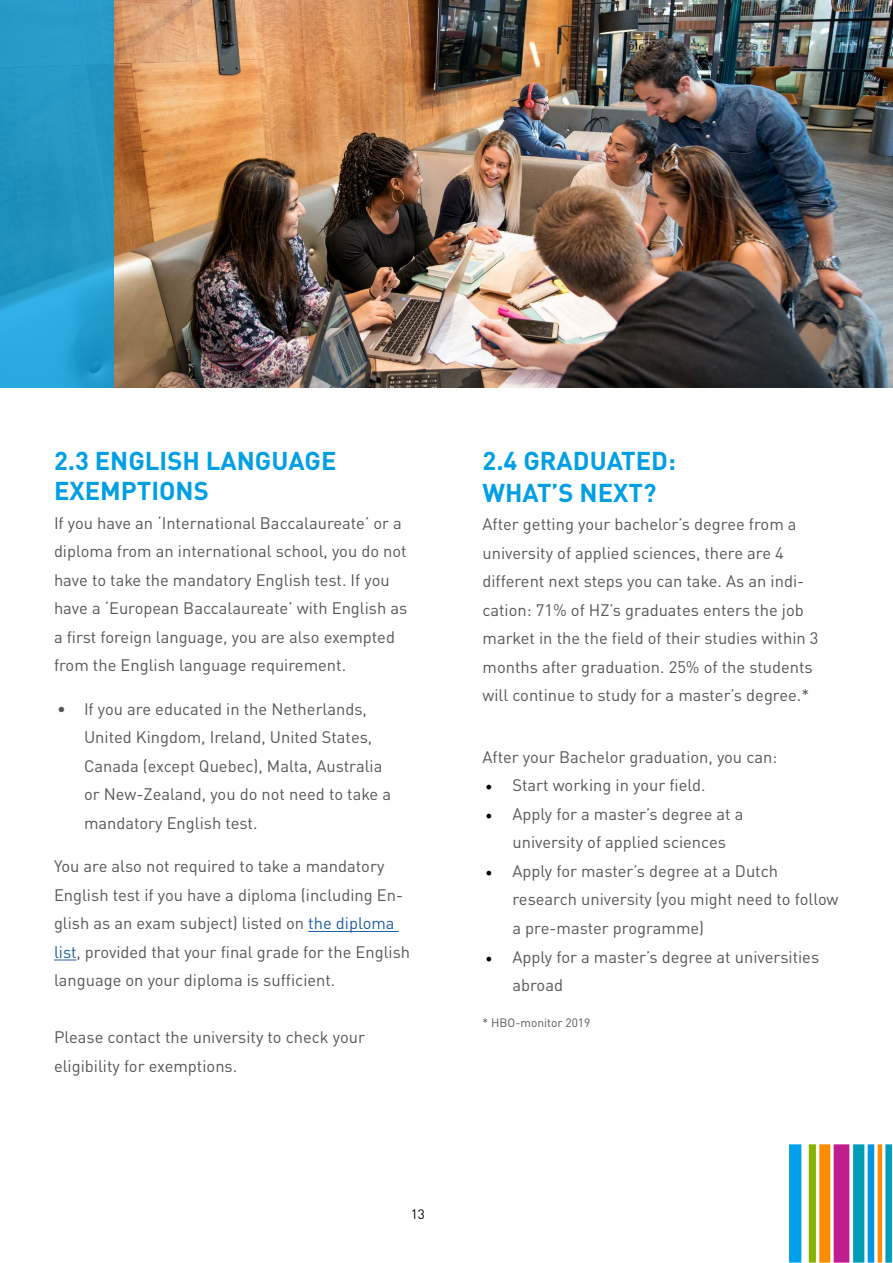
<style>
.page{position:relative;width:893px;height:1263px;background:#fff}
.page>*{position:absolute;margin:0;border:0;box-sizing:border-box;transform-origin:0 0}
.t1{font:700 25.5px/30.6px "DINOT";color:#009fe3}
.t2{font:16.5px/28.5px "DINOT";color:#555658}
.t3{font:13.5px "DINOT";color:#000}
.t4{font:12px "DINOT";color:#555658}
.s1{color:#215f9f}
.s2{font-family:"Minion Pro";font-size:18px;color:#000}
</style>
<div class="page">
<img style="left:789px;top:1144px;width:104px;height:119px">
<img style="left:0;top:0;width:893px;height:388px">
<svg style="left:0;top:0;width:114px;height:387px;fill:#2598c5"></svg>
<hr style="left:308px;top:931px;width:91px;height:1px;background:#215f9f">
<svg style="left:54px;top:959px;width:23px;height:1px"></svg>
<h1 class="t1" style="left:54px;top:444px;width:284px">2.3 ENGLISH LANGUAGE<br>EXEMPTIONS</h1>
<p class="t2" style="left:54px;top:508px;width:355px">If you have an ‘International Baccalaureate’ or a diploma from an international school, you do not have to take the mandatory English test. If you have a ‘European Baccalaureate’ with English as a first foreign language, you are also exempted from the English language requirement.</p>
<p class="t2" style="left:84px;top:694px;width:309px;text-indent:-27px">• If you are educated in the Netherlands, United Kingdom, Ireland, United States, Canada (except Quebec), Malta, Australia or New-Zealand, you do not need to take a mandatory English test.</p>
<p class="t2" style="left:54px;top:852px;width:358px">You are also not required to take a mandatory English test if you have a diploma (including En&shy;glish as an exam subject) listed on <span class="s1">the diploma list</span>, provided that your final grade for the English language on your diploma is sufficient.</p>
<p class="t2" style="left:54px;top:1023px;width:313px">Please contact the university to check your eligibility for exemptions.</p>
<p class="t3" style="left:411px;top:1206px;width:16px">13</p>
<h1 class="t1" style="left:482px;top:443px;width:195px;line-height:32.4px">2.4 GRADUATED:<br>WHAT’S NEXT?</h1>
<p class="t2" style="left:482px;top:510px;width:337px">After getting your bachelor’s degree from a university of applied sciences, there are 4 different next steps you can take. As an indi&shy;cation: 71% of HZ’s graduates enters the job market in the the field of their studies within 3 months after graduation. 25% of the students will continue to study for a master’s degree.*</p>
<p class="t2" style="left:482px;top:742px;width:296px">After your Bachelor graduation, you can:</p>
<p class="t2" style="left:485px;top:771px;width:222px"><span class="s2">•</span> Start working in your field.</p>
<p class="t2" style="left:485px;top:799px;width:260px;text-align:center"><span class="s2">•</span> Apply for a master’s degree at a university of applied sciences</p>
<p class="t2" style="left:512px;top:856px;width:328px;text-indent:-27px"><span class="s2">•</span> Apply for master’s degree at a Dutch research university (you might need to follow a pre-master programme)</p>
<p class="t2" style="left:512px;top:942px;width:308px;text-indent:-27px"><span class="s2">•</span> Apply for a master’s degree at universities abroad</p>
<p class="t4" style="left:482px;top:1015px;width:110px">* HBO-monitor 2019</p>
</div>
